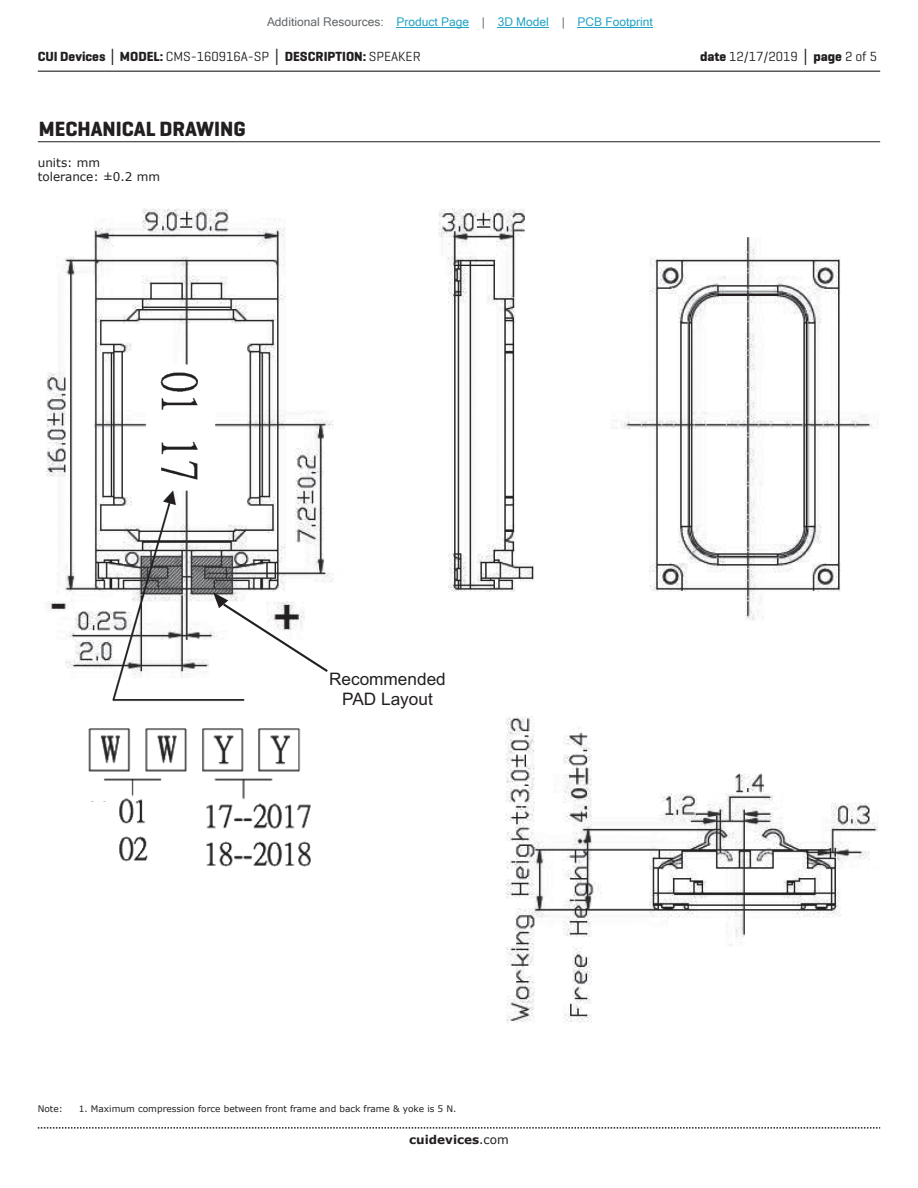
<style>
.page{position:relative;width:918px;height:1188px;background:#fff}
.page>*{position:absolute;margin:0;border:0;box-sizing:border-box;transform-origin:0 0}
.t1{font:700 21px "Geogrotesque";color:#231f20}
.t2{font:17.25px/20.7px "Arial";color:#231f20;text-align:center}
.t3{font:700 13.5px "Geogrotesque";color:#231f20}
.t4{font:13.5px "Geogrotesque";color:#231f20}
.t5{font:12px "Microsoft Sans Serif";color:#23a4c6}
.t6{font:12px/14.4px "Verdana";color:#231f20}
.t7{font:700 12px "Verdana";color:#231f20}
.t8{font:9px "Verdana";color:#231f20}
.s1{color:#63676b}
.s2{font-family:"Verdana"}
.s3{font-weight:400}
.s4{font-weight:700}
.s5{font-family:"Verdana";font-weight:700}
</style>
<div class="page">
<hr style="left:38px;top:71px;width:842px;height:1px;background:#231f20">
<svg style="left:38px;top:1127px;width:842px;height:2px"></svg>
<img style="left:46px;top:208px;width:833px;height:815px">
<svg style="left:213px;top:592px;width:117px;height:82px"></svg>
<hr style="left:38px;top:141px;width:842px;height:1px;background:#231f20">
<hr style="left:397px;top:27px;width:72px;height:1px;background:#23a4c6">
<hr style="left:498px;top:27px;width:51px;height:1px;background:#23a4c6">
<hr style="left:578px;top:27px;width:75px;height:1px;background:#23a4c6">
<h3 class="t5" style="left:267px;top:15px;width:387px"><span class="s1">Additional Resources:</span> Product Page <span class="s1">|</span> 3D Model <span class="s1">|</span> PCB Footprint</h3>
<h3 class="t3" style="left:38px;top:48px;width:384px">CUI Devices <span class="s2">│</span> MODEL: <span class="s3">CMS-160916A-SP</span> <span class="s2">│</span> DESCRIPTION: <span class="s3">SPEAKER</span></h3>
<h3 class="t4" style="left:700px;top:48px;width:179px"><span class="s4">date</span> 12/17/2019 <span class="s5">│</span> <span class="s4">page</span> 2 of 5</h3>
<h1 class="t1" style="left:39px;top:116px;width:208px">MECHANICAL DRAWING</h1>
<h3 class="t6" style="left:38px;top:155px;width:124px">units: mm tolerance: ±0.2 mm</h3>
<h2 class="t2" style="left:329px;top:668px;width:118px">Recommended<br>PAD Layout</h2>
<p class="t8" style="left:38px;top:1102px;width:27px">Note:</p>
<p class="t8" style="left:79px;top:1102px;width:379px">1. Maximum compression force between front frame and back frame &amp; yoke is 5 N.</p>
<h3 class="t7" style="left:409px;top:1131px;width:101px">cuidevices<span class="s3">.com</span></h3>
</div>
